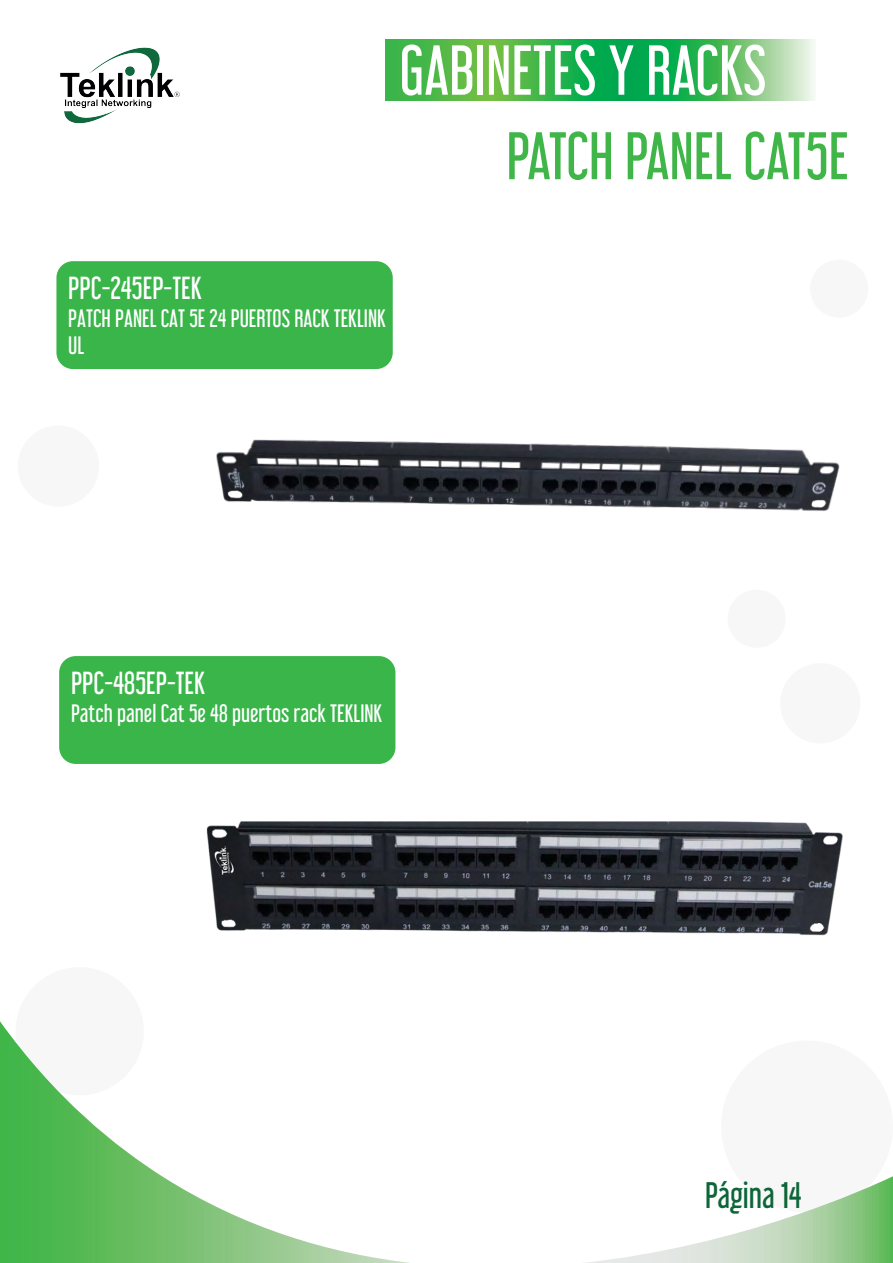
<style>
.page{position:relative;width:893px;height:1263px;background:#fff}
.page>*{position:absolute;margin:0;border:0;box-sizing:border-box;transform-origin:0 0}
.t1{font:63px "Libel Suit Rg";color:#fff}
.t2{font:60px "Libel Suit Rg";color:#40b649}
.t3{font:33px "Libel Suit Rg";color:#0c6638}
.t4{font:28.5px "Libel Suit Rg";color:#fff}
.t5{font:22.5px/27px "Libel Suit Rg";color:#fff}
</style>
<div class="page">
<div style="left:18px;top:425px;width:81px;height:82px;background:#f7f7f7;border-radius:50%"></div>
<div style="left:780px;top:663px;width:80px;height:80px;background:#f7f7f7;border-radius:50%"></div>
<div style="left:16px;top:967px;width:128px;height:128px;background:#f7f7f7;border-radius:50%"></div>
<div style="left:810px;top:260px;width:58px;height:58px;background:#f7f7f7;border-radius:50%"></div>
<div style="left:728px;top:590px;width:58px;height:58px;background:#f7f7f7;border-radius:50%"></div>
<img style="left:60px;top:47px;width:120px;height:77px">
<svg style="left:0;top:1021px;width:893px;height:242px"></svg>
<svg style="left:386px;top:40px;width:429px;height:61px;background:#49ba5b"></svg>
<img style="left:216px;top:439px;width:624px;height:72px">
<div style="left:56px;top:260px;width:337px;height:110px;background:#3ab54a;border-radius:17px"></div>
<div style="left:55px;top:260px;width:339px;height:111px;border:2px solid #fff;border-radius:17px"></div>
<img style="left:206px;top:821px;width:637px;height:115px">
<div style="left:58px;top:655px;width:338px;height:110px;background:#3ab54a;border-radius:17px"></div>
<div style="left:58px;top:654px;width:339px;height:111px;border:2px solid #fff;border-radius:17px"></div>
<h1 class="t1" style="left:399px;top:19px;width:369px">GABINETES Y RACKS</h1>
<h2 class="t2" style="left:506px;top:107px;width:344px">PATCH PANEL CAT5E</h2>
<p class="t4" style="left:68px;top:265px;width:135px">PPC-245EP-TEK</p>
<p class="t5" style="left:68px;top:302px;width:319px">PATCH PANEL CAT 5E 24 PUERTOS RACK TEKLINK<br>UL</p>
<p class="t4" style="left:71px;top:660px;width:136px">PPC-485EP-TEK</p>
<p class="t5" style="left:71px;top:697px;width:313px">Patch panel Cat 5e 48 puertos rack TEKLINK</p>
<h3 class="t3" style="left:705px;top:1168px;width:98px">Página 14</h3>
</div>
